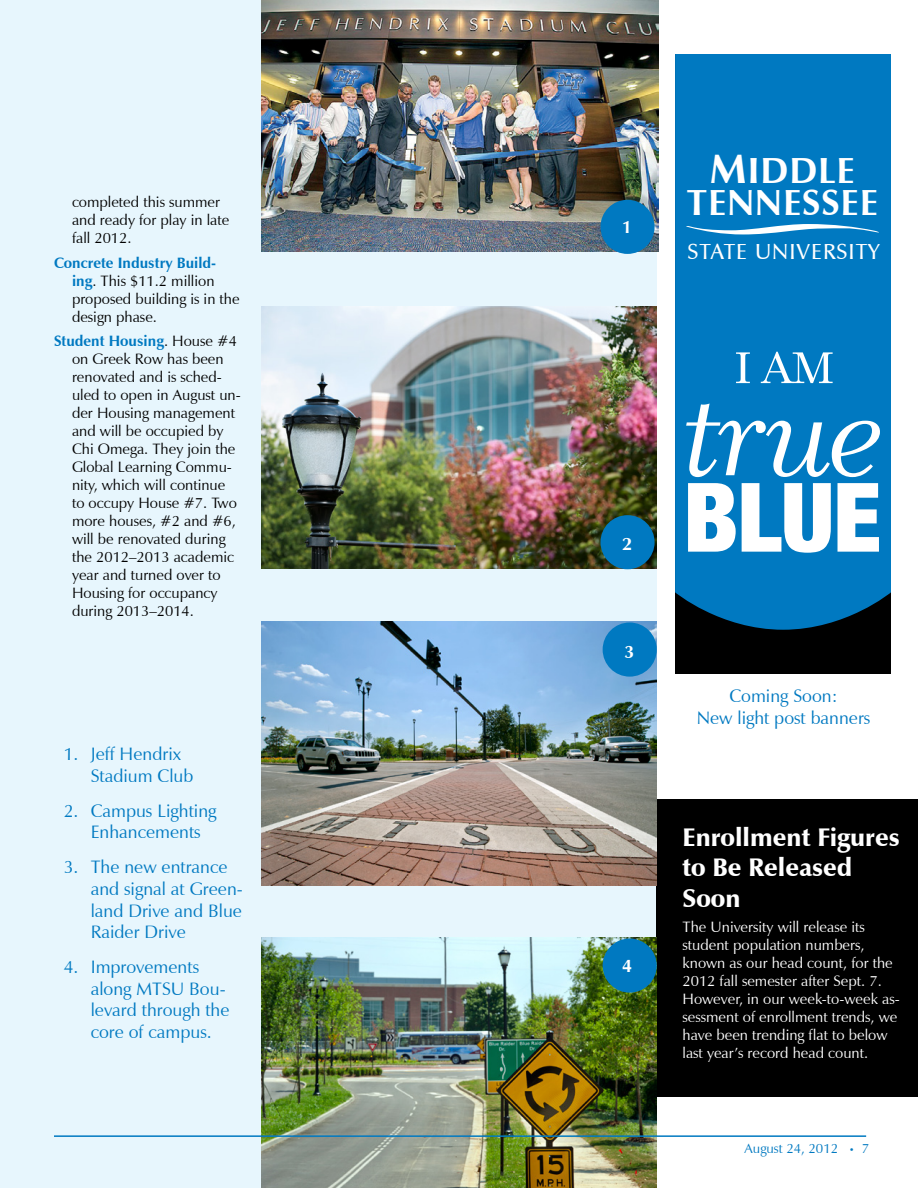
<style>
.page{position:relative;width:918px;height:1188px;background:#fff}
.page>*{position:absolute;margin:0;border:0;box-sizing:border-box;transform-origin:0 0}
.t1{font:700 36.3px/32.7px "Zapf Humanist 601 BT";letter-spacing:.025em;color:#fff;text-align:center}
.t2{font:900 25.5px/30.6px "Zapf Humanist 601 BT";color:#fff}
.t3{font:600 21.75px "Zapf Humanist 601 BT";letter-spacing:.045em;color:#fff}
.t4{font:18px/21.6px "Zapf Humanist 601 BT";color:#0079c1}
.t5{font:700 18px "Zapf Humanist 601 BT";color:#fff}
.t6{font:15px/18px "Zapf Humanist 601 BT";color:#000}
.t7{font:15px/18px "Zapf Humanist 601 BT";color:#fff}
.t8{font:13.5px "Zapf Humanist 601 BT";color:#0079c1}
.s1{font-weight:700;color:#0079c1}
.s2{font-size:41.1px}
.s3{font-size:9px}
</style>
<div class="page">
<div style="left:0;top:0;width:657px;height:1188px;background:#e7f6fd"></div>
<img style="left:261px;top:0;width:397px;height:251px">
<div style="left:657px;top:799px;width:261px;height:298px;background:#000"></div>
<img style="left:261px;top:306px;width:396px;height:263px">
<img style="left:261px;top:622px;width:396px;height:263px">
<img style="left:261px;top:938px;width:396px;height:250px">
<div style="left:600px;top:200px;width:55px;height:54px;background:#0079c1;border-radius:50%"></div>
<div style="left:600px;top:515px;width:55px;height:54px;background:#0079c1;border-radius:50%"></div>
<div style="left:603px;top:622px;width:54px;height:55px;background:#0079c1;border-radius:50%"></div>
<div style="left:603px;top:939px;width:54px;height:54px;background:#0079c1;border-radius:50%"></div>
<div style="left:675px;top:54px;width:216px;height:619px;background:#000"></div>
<div style="left:675px;top:54px;width:216px;height:576px;background:#0079c1"></div>
<svg style="left:686px;top:404px;width:194px;height:73px;background:#3f9ad0"></svg>
<svg style="left:688px;top:483px;width:48px;height:69px;background:#cfe6f3"></svg>
<svg style="left:742px;top:483px;width:89px;height:70px;background:#a2cee8"></svg>
<svg style="left:838px;top:483px;width:41px;height:69px;background:#c3dff0"></svg>
<svg style="left:736px;top:352px;width:14px;height:31px"></svg>
<svg style="left:761px;top:352px;width:72px;height:31px;background:#489ed2"></svg>
<svg style="left:686px;top:224px;width:193px;height:10px;background:#5da9d7"></svg>
<hr style="left:54px;top:1135px;width:812px;height:2px;background:#0079c1">
<p class="t6" style="left:72px;top:193px;width:159px">completed this summer and ready for play in late fall 2012.</p>
<p class="t6" style="left:72px;top:253px;width:169px;text-indent:-18px"><span class="s1">Concrete Industry Build&shy;ing</span>. This $11.2 million proposed building is in the design phase.</p>
<p class="t6" style="left:72px;top:332px;width:170px;text-indent:-18px"><span class="s1">Student Housing</span>. House #4 on Greek Row has been renovated and is sched&shy;uled to open in August un&shy;der Housing management and will be occupied by<br>Chi Omega. They join the<br>Global Learning Commu&shy;nity, which will continue to occupy House #7. Two more houses, #2 and #6, will be renovated during the 2012–2013 academic year and turned over to<br>Housing for occupancy during 2013–2014.</p>
<p class="t4" style="left:91px;top:743px;width:104px;text-indent:-27px">1. Jeff Hendrix<br>Stadium Club</p>
<p class="t4" style="left:91px;top:800px;width:127px;text-indent:-27px">2. Campus Lighting<br>Enhancements</p>
<p class="t4" style="left:91px;top:856px;width:154px;text-indent:-27px">3. The new entrance and signal at Green&shy;land Drive and Blue<br>Raider Drive</p>
<p class="t4" style="left:91px;top:956px;width:140px;text-indent:-27px">4. Improvements along MTSU Bou&shy;levard through the core of campus.</p>
<p class="t5" style="left:622px;top:216px;width:11px">1</p>
<h1 class="t1" style="left:687px;top:154px;width:193px"><span class="s2">M</span>IDDLE<br>TENNESSEE</h1>
<h3 class="t3" style="left:687px;top:238px;width:194px">STATE UNIVERSITY</h3>
<p class="t5" style="left:622px;top:532px;width:11px">2</p>
<p class="t5" style="left:624px;top:640px;width:11px">3</p>
<p class="t5" style="left:622px;top:955px;width:11px">4</p>
<p class="t4" style="left:697px;top:685px;width:175px;text-align:center">Coming Soon:<br>New light post banners</p>
<h2 class="t2" style="left:683px;top:822px;width:219px">Enrollment Figures to Be Released<br>Soon</h2>
<p class="t7" style="left:683px;top:917px;width:219px">The University will release its student population numbers, known as our head count, for the<br>2012 fall semester after Sept. 7.<br>However, in our week-to-week as&shy;sessment of enrollment trends, we have been trending flat to below last year’s record head count.</p>
<p class="t8" style="left:745px;top:1140px;width:126px">August 24, 2012 <span class="s3">•</span> 7</p>
</div>
